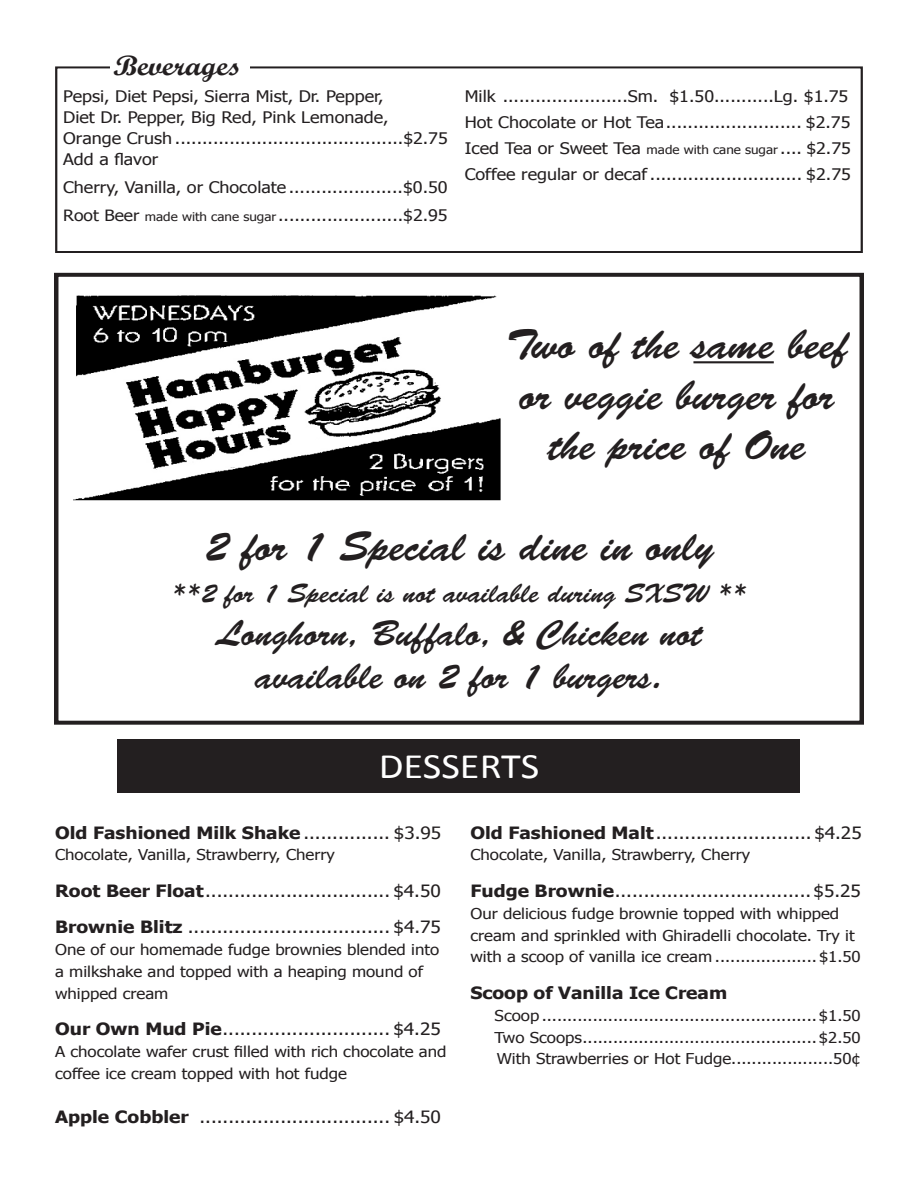
<style>
.page{position:relative;width:918px;height:1188px;background:#fff}
.page>*{position:absolute;margin:0;border:0;box-sizing:border-box;transform-origin:0 0}
.t1{font:42px/50.4px "Brush Script Std";color:#231f20;text-align:center}
.t2{font:36px/43.2px "Brush Script Std";color:#231f20;text-align:center}
.t3{font:35.85px "Calibri";color:#fff;scale:1.13 1}
.t4{font:27.9px "Script MT Bold";color:#231f20;scale:1.13 1}
.t5{font:27px "Brush Script Std";color:#231f20}
.t6{font:16.95px/36.3px "Tahoma";color:#231f20;scale:1.13 1}
.t7{font:700 16.95px "Tahoma";color:#231f20;scale:1.13 1}
.t8{font:15.9px/20.9px "Tahoma";color:#231f20;scale:1.13 1}
.t9{font:15px/21.9px "Tahoma";color:#231f20;scale:1.13 1}
.s1{font-size:15.6px}
.s2{font-size:12px}
.s3{font-weight:400}
.s4{font-weight:700}
</style>
<div class="page">
<div style="left:55px;top:66px;width:808px;height:187px;border:2px solid #231f20"></div>
<div style="left:110px;top:64px;width:116px;height:7px;background:#fff"></div>
<div style="left:113px;top:56px;width:137px;height:30px;background:#fff"></div>
<div style="left:54px;top:273px;width:810px;height:452px;border:4px solid #231f20"></div>
<div style="left:118px;top:739px;width:682px;height:54px;background:#231f20"></div>
<hr style="left:693px;top:361px;width:81px;height:2px;background:#231f20">
<img style="left:73px;top:295px;width:428px;height:206px">
<h3 class="t4" style="left:113px;top:48px;width:114px">Beverages</h3>
<p class="t8" style="left:63px;top:85px;width:342px">Pepsi, Diet Pepsi, Sierra Mist, Dr. Pepper,<br>Diet Dr. Pepper, Big Red, Pink Lemonade, Orange Crush ..........................................$2.75<br>Add a flavor</p>
<p class="t8" style="left:63px;top:172px;width:342px;line-height:28px">Cherry, Vanilla, or Chocolate .....................$0.50<br><span class="s1">Root Beer</span> <span class="s2">made with cane sugar</span>.......................$2.95</p>
<p class="t8" style="left:465px;top:83px;width:343px;line-height:26px">Milk .......................Sm. $1.50...........Lg. $1.75<br>Hot Chocolate or Hot Tea ......................... $2.75<br>Iced Tea or Sweet Tea <span class="s2">made with cane sugar</span> .... $2.75<br>Coffee regular or decaf ............................ $2.75</p>
<h1 class="t1" style="left:506px;top:320px;width:343px">Two of the same beef or veggie burger for the price of One</h1>
<h1 class="t1" style="left:205px;top:522px;width:510px">2 for 1 Special is dine in only</h1>
<h3 class="t5" style="left:171px;top:578px;width:577px">**2 for 1 Special is not available during SXSW **</h3>
<h2 class="t2" style="left:217px;top:613px;width:487px">Longhorn, Buffalo, &amp; Chicken not available on 2 for 1 burgers.</h2>
<h3 class="t3" style="left:379px;top:743px;width:144px">DESSERTS</h3>
<p class="t7" style="left:55px;top:821px;width:343px">Old Fashioned Milk Shake <span class="s3">............... $3.95</span></p>
<p class="t9" style="left:55px;top:843px;width:249px">Chocolate, Vanilla, Strawberry, Cherry</p>
<p class="t6" style="left:55px;top:872px;width:343px"><span class="s4">Root Beer Float</span>................................ $4.50<br><span class="s4">Brownie Blitz</span> ................................... $4.75</p>
<p class="t9" style="left:55px;top:938px;width:341px">One of our homemade fudge brownies blended into a milkshake and topped with a heaping mound of whipped cream</p>
<p class="t6" style="left:55px;top:1010px;width:343px"><span class="s4">Our Own Mud Pie</span>............................. $4.25</p>
<p class="t9" style="left:55px;top:1040px;width:348px">A chocolate wafer crust filled with rich chocolate and coffee ice cream topped with hot fudge</p>
<p class="t6" style="left:55px;top:1097px;width:343px"><span class="s4">Apple Cobbler</span> ................................. $4.50</p>
<p class="t6" style="left:470px;top:813px;width:348px"><span class="s4">Old Fashioned Malt</span>........................... $4.25</p>
<p class="t9" style="left:470px;top:843px;width:249px">Chocolate, Vanilla, Strawberry, Cherry</p>
<p class="t6" style="left:470px;top:872px;width:347px"><span class="s4">Fudge Brownie</span> ..................................$5.25</p>
<p class="t9" style="left:470px;top:902px;width:347px">Our delicious fudge brownie topped with whipped cream and sprinkled with Ghiradelli chocolate. Try it with a scoop of vanilla ice cream ....................$1.50</p>
<p class="t7" style="left:470px;top:981px;width:229px">Scoop of Vanilla Ice Cream</p>
<p class="t9" style="left:495px;top:1004px;width:326px;text-align:justify">Scoop ......................................................$1.50<br>Two Scoops..............................................$2.50<br>With Strawberries or Hot Fudge....................50¢</p>
</div>
